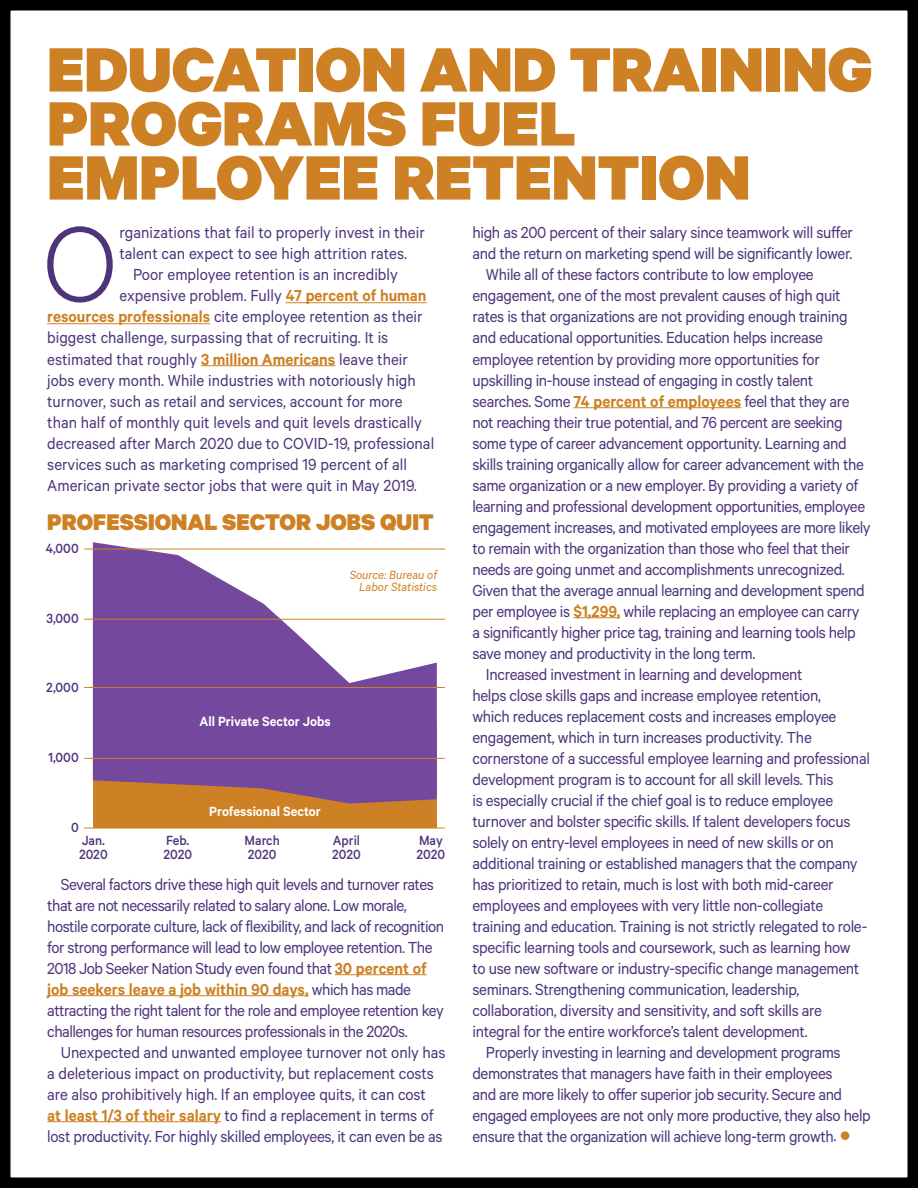
<style>
.page{position:relative;width:918px;height:1188px;background:#fff}
.page>*{position:absolute;margin:0;border:0;box-sizing:border-box;transform-origin:0 0}
.t1{font:300 120.6px "Calibre";color:#4e357b}
.t2{font:900 70.5px/54px "Calibre";color:#cd8124}
.t3{font:900 25.5px "Calibre";color:#cd8124}
.t4{font:18px/21px "Calibre";letter-spacing:-.02em;color:#4e357b;scale:.95 1}
.t5{font:18px "Calibre";color:#4e357b;scale:.95 1}
.t6{font:500 15px/13.5px "Calibre";color:#4e357b;scale:.95 1}
.t7{font:600 15px "Calibre";color:#fff;scale:.95 1}
.t8{font:italic 13.5px/12px "Calibre";color:#cd8124;text-align:right;scale:.95 1}
.s1{font-weight:600;color:#cd8124}
</style>
<div class="page">
<div style="left:93px;top:722px;width:344px;height:106px;background:#cd8124"></div>
<div style="left:0;top:0;width:918px;height:1188px;border:10px solid #000"></div>
<hr style="left:286px;top:302px;width:141px;height:1px;background:#cd8124">
<hr style="left:47px;top:323px;width:163px;height:1px;background:#cd8124">
<hr style="left:201px;top:365px;width:134px;height:1px;background:#cd8124">
<hr style="left:335px;top:974px;width:92px;height:1px;background:#cd8124">
<hr style="left:47px;top:995px;width:262px;height:1px;background:#cd8124">
<hr style="left:47px;top:1121px;width:174px;height:1px;background:#cd8124">
<hr style="left:574px;top:407px;width:167px;height:1px;background:#cd8124">
<hr style="left:573px;top:617px;width:47px;height:1px;background:#cd8124">
<div style="left:841px;top:1131px;width:8px;height:9px;background:#cd8124;border-radius:50%"></div>
<svg style="left:93px;top:542px;width:344px;height:262px;fill:#74489d"></svg>
<hr style="left:84px;top:619px;width:361px;height:1px;background:#cd8124">
<hr style="left:84px;top:549px;width:361px;height:1px;background:#cd8124">
<hr style="left:84px;top:687px;width:361px;height:1px;background:#cd8124">
<hr style="left:84px;top:758px;width:361px;height:1px;background:#cd8124">
<hr style="left:84px;top:828px;width:361px;height:1px;background:#cd8124">
<h2 class="t2" style="left:47px;top:40px;width:826px">EDUCATION AND TRAINING<br>PROGRAMS FUEL<br>EMPLOYEE RETENTION</h2>
<h1 class="t1" style="left:43px;top:194px;width:76px">O</h1>
<p class="t5" style="left:120px;top:222px;width:323px">rganizations that fail to properly invest in their</p>
<p class="t4" style="left:472px;top:222px;width:402px">high as 200 percent of their salary since teamwork will suffer</p>
<p class="t4" style="left:472px;top:243px;width:402px">and the return on marketing spend will be significantly lower.</p>
<p class="t4" style="left:486px;top:264px;width:347px">While all of these factors contribute to low employee</p>
<p class="t4" style="left:472px;top:285px;width:389px">engagement, one of the most prevalent causes of high quit</p>
<p class="t4" style="left:472px;top:306px;width:396px">rates is that organizations are not providing enough training</p>
<p class="t4" style="left:472px;top:327px;width:370px">and educational opportunities. Education helps increase</p>
<p class="t4" style="left:472px;top:348px;width:367px">employee retention by providing more opportunities for</p>
<p class="t4" style="left:472px;top:369px;width:360px">upskilling in-house instead of engaging in costly talent</p>
<p class="t4" style="left:472px;top:390px;width:398px">searches. Some <span class="s1">74 percent of employees</span> feel that they are</p>
<p class="t4" style="left:472px;top:411px;width:391px">not reaching their true potential, and 76 percent are seeking</p>
<p class="t4" style="left:472px;top:432px;width:395px">some type of career advancement opportunity. Learning and</p>
<p class="t4" style="left:472px;top:453px;width:413px">skills training organically allow for career advancement with the</p>
<p class="t4" style="left:472px;top:474px;width:408px">same organization or a new employer. By providing a variety of</p>
<p class="t4" style="left:472px;top:495px;width:415px">learning and professional development opportunities, employee</p>
<p class="t4" style="left:472px;top:516px;width:421px">engagement increases, and motivated employees are more likely</p>
<p class="t4" style="left:472px;top:537px;width:399px">to remain with the organization than those who feel that their</p>
<p class="t4" style="left:472px;top:558px;width:393px">needs are going unmet and accomplishments unrecognized.</p>
<p class="t4" style="left:472px;top:579px;width:414px">Given that the average annual learning and development spend</p>
<p class="t4" style="left:472px;top:600px;width:409px">per employee is <span class="s1">$1,299,</span> while replacing an employee can carry</p>
<p class="t4" style="left:472px;top:621px;width:405px">a significantly higher price tag, training and learning tools help</p>
<p class="t4" style="left:472px;top:642px;width:299px">save money and productivity in the long term.</p>
<p class="t4" style="left:486px;top:663px;width:335px">Increased investment in learning and development</p>
<p class="t4" style="left:472px;top:684px;width:368px">helps close skills gaps and increase employee retention,</p>
<p class="t4" style="left:472px;top:705px;width:384px">which reduces replacement costs and increases employee</p>
<p class="t4" style="left:472px;top:726px;width:359px">engagement, which in turn increases productivity. The</p>
<p class="t4" style="left:472px;top:747px;width:420px">cornerstone of a successful employee learning and professional</p>
<p class="t4" style="left:472px;top:768px;width:382px">development program is to account for all skill levels. This</p>
<p class="t4" style="left:472px;top:789px;width:381px">is especially crucial if the chief goal is to reduce employee</p>
<p class="t4" style="left:472px;top:810px;width:399px">turnover and bolster specific skills. If talent developers focus</p>
<p class="t4" style="left:472px;top:831px;width:382px">solely on entry-level employees in need of new skills or on</p>
<p class="t4" style="left:472px;top:852px;width:407px">additional training or established managers that the company</p>
<p class="t4" style="left:472px;top:873px;width:382px">has prioritized to retain, much is lost with both mid-career</p>
<p class="t4" style="left:472px;top:894px;width:371px">employees and employees with very little non-collegiate</p>
<p class="t4" style="left:472px;top:915px;width:417px">training and education. Training is not strictly relegated to role-</p>
<p class="t4" style="left:472px;top:936px;width:400px">specific learning tools and coursework, such as learning how</p>
<p class="t4" style="left:472px;top:957px;width:409px">to use new software or industry-specific change management</p>
<p class="t4" style="left:472px;top:978px;width:346px">seminars. Strengthening communication, leadership,</p>
<p class="t4" style="left:472px;top:999px;width:369px">collaboration, diversity and sensitivity, and soft skills are</p>
<p class="t4" style="left:472px;top:1020px;width:354px">integral for the entire workforce’s talent development.</p>
<p class="t4" style="left:486px;top:1041px;width:375px">Properly investing in learning and development programs</p>
<p class="t4" style="left:472px;top:1062px;width:381px">demonstrates that managers have faith in their employees</p>
<p class="t4" style="left:472px;top:1083px;width:391px">and are more likely to offer superior job security. Secure and</p>
<p class="t4" style="left:472px;top:1104px;width:421px">engaged employees are not only more productive, they also help</p>
<p class="t4" style="left:472px;top:1125px;width:385px">ensure that the organization will achieve long-term growth.</p>
<p class="t5" style="left:120px;top:243px;width:304px">talent can expect to see high attrition rates.</p>
<p class="t5" style="left:133px;top:264px;width:280px">Poor employee retention is an incredibly</p>
<p class="t5" style="left:120px;top:285px;width:325px">expensive problem. Fully <span class="s1">47 percent of human</span></p>
<p class="t5" style="left:47px;top:306px;width:397px"><span class="s1">resources professionals</span> cite employee retention as their</p>
<p class="t5" style="left:47px;top:327px;width:361px">biggest challenge, surpassing that of recruiting. It is</p>
<p class="t5" style="left:47px;top:348px;width:381px">estimated that roughly <span class="s1">3 million Americans</span> leave their</p>
<p class="t5" style="left:47px;top:369px;width:389px">jobs every month. While industries with notoriously high</p>
<p class="t5" style="left:47px;top:390px;width:376px">turnover, such as retail and services, account for more</p>
<p class="t5" style="left:47px;top:411px;width:396px">than half of monthly quit levels and quit levels drastically</p>
<p class="t5" style="left:47px;top:432px;width:409px">decreased after March 2020 due to COVID-19, professional</p>
<p class="t5" style="left:47px;top:453px;width:380px">services such as marketing comprised 19 percent of all</p>
<p class="t5" style="left:47px;top:474px;width:391px">American private sector jobs that were quit in May 2019.</p>
<h3 class="t3" style="left:47px;top:506px;width:388px">PROFESSIONAL SECTOR JOBS QUIT</h3>
<p class="t6" style="left:46px;top:541px;width:36px">4,000</p>
<p class="t8" style="left:350px;top:568px;width:94px">Source: Bureau of<br>Labor Statistics</p>
<p class="t6" style="left:47px;top:611px;width:35px">3,000</p>
<p class="t6" style="left:46px;top:681px;width:36px">2,000</p>
<p class="t7" style="left:200px;top:712px;width:140px">All Private Sector Jobs</p>
<p class="t6" style="left:49px;top:750px;width:33px">1,000</p>
<p class="t7" style="left:209px;top:802px;width:119px">Professional Sector</p>
<p class="t6" style="left:71px;top:820px;width:10px">0</p>
<p class="t6" style="left:79px;top:833px;width:32px">Jan.<br>2020</p>
<p class="t6" style="left:163px;top:833px;width:32px">Feb.<br>2020</p>
<p class="t6" style="left:245px;top:833px;width:39px">March<br>2020</p>
<p class="t6" style="left:332px;top:833px;width:32px">April<br>2020</p>
<p class="t6" style="left:417px;top:833px;width:32px">May<br>2020</p>
<p class="t4" style="left:47px;top:873px;width:419px;text-indent:13px">Several factors drive these high quit levels and turnover rates that are not necessarily related to salary alone. Low morale, hostile corporate culture, lack of flexibility, and lack of recognition for strong performance will lead to low employee retention. The 2018 Job Seeker Nation Study even found that <span class="s1">30 percent of job seekers leave a job within 90 days,</span> which has made attracting the right talent for the role and employee retention key challenges for human resources professionals in the 2020s.</p>
<p class="t4" style="left:47px;top:1041px;width:421px;text-indent:13px">Unexpected and unwanted employee turnover not only has a deleterious impact on productivity, but replacement costs are also prohibitively high. If an employee quits, it can cost<br><span class="s1">at least 1/3 of their salary</span> to find a replacement in terms of lost productivity. For highly skilled employees, it can even be as</p>
</div>
